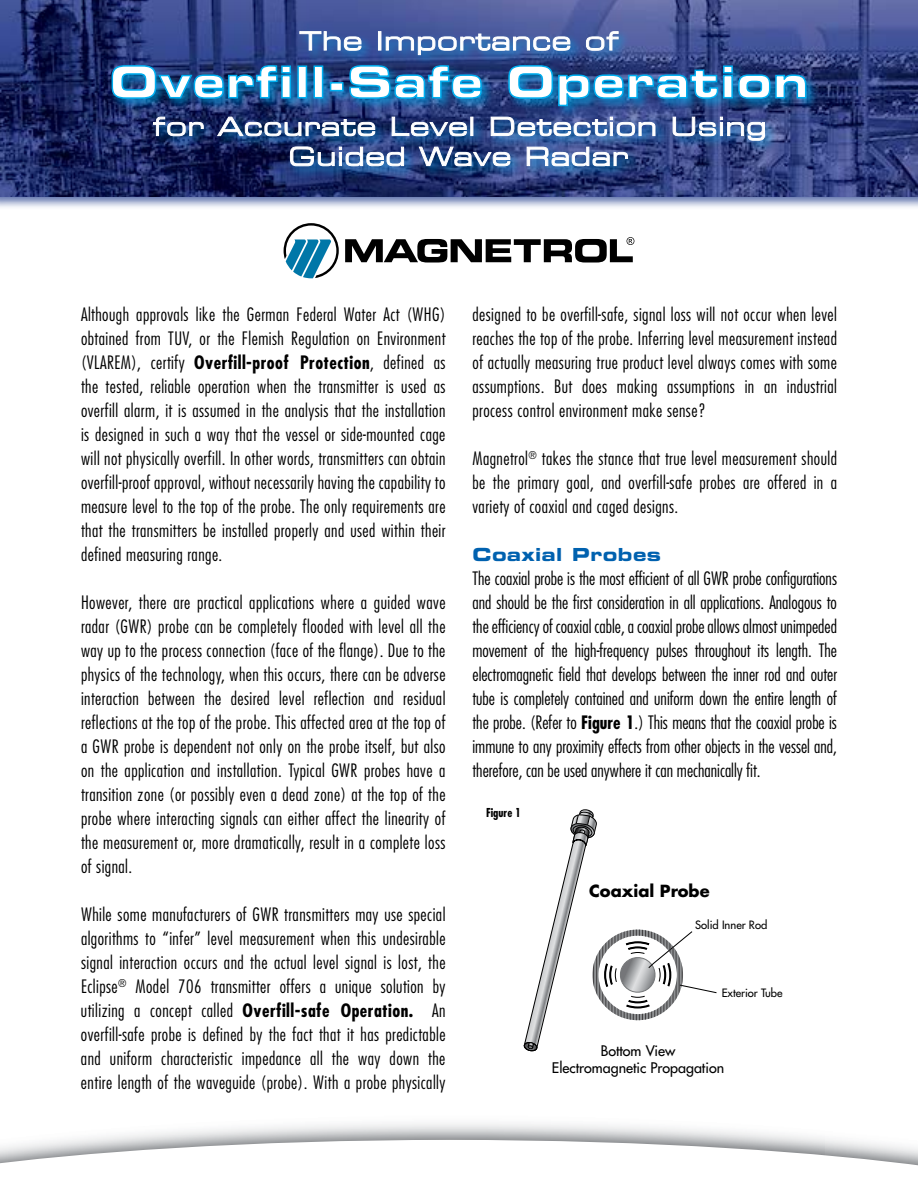
<style>
.page{position:relative;width:918px;height:1188px;background:#fff}
.page>*{position:absolute;margin:0;border:0;box-sizing:border-box;transform-origin:0 0}
.t1{font:300 condensed 18px/24px "Futura";letter-spacing:.025em;color:#000;text-align:justify}
.t2{font:18px "Eurostile Bold Extended Two";letter-spacing:.025em;color:#0061af}
.t3{font:700 16.35px "Futura";color:#000}
.t4{font:14.25px/17.1px "Futura";color:#000;text-align:center}
.t5{font:700 condensed 12px "Futura";color:#000}
.t6{font:11.25px "Futura";color:#000}
.s1{font-weight:700}
</style>
<div class="page">
<svg style="left:0;top:1140px;width:918px;height:26px"></svg>
<div style="left:0;top:0;width:918px;height:209px;background:#25408f;opacity:.72"></div>
<img style="left:0;top:0;width:918px;height:196px">
<svg style="left:524px;top:809px;width:193px;height:243px"></svg>
<svg style="left:345px;top:237px;width:289px;height:26px"></svg>
<svg style="left:284px;top:223px;width:55px;height:55px"></svg>
<div style="left:108px;top:28px;width:711px;height:151px;background:#00aeef;opacity:.62"></div>
<svg style="left:299px;top:31px;width:320px;height:24px"></svg>
<svg style="left:111px;top:64px;width:696px;height:43px"></svg>
<svg style="left:153px;top:116px;width:612px;height:51px"></svg>
<p class="t1" style="left:81px;top:302px;width:366px">Although approvals like the German Federal Water Act (WHG) obtained from TUV, or the Flemish Regulation on Environment (VLAREM), certify <span class="s1">Overfill-proof Protection</span>, defined as the tested, reliable operation when the transmitter is used as overfill alarm, it is assumed in the analysis that the installation is designed in such a way that the vessel or side-mounted cage will not physically overfill. In other words, transmitters can obtain overfill-proof approval, without necessarily having the capability to measure level to the top of the probe. The only requirements are that the transmitters be installed properly and used within their defined measuring range.</p>
<p class="t1" style="left:81px;top:590px;width:366px">However, there are practical applications where a guided wave radar (GWR) probe can be completely flooded with level all the way up to the process connection (face of the flange). Due to the physics of the technology, when this occurs, there can be adverse interaction between the desired level reflection and residual reflections at the top of the probe. This affected area at the top of a GWR probe is dependent not only on the probe itself, but also on the application and installation. Typical GWR probes have a transition zone (or possibly even a dead zone) at the top of the probe where interacting signals can either affect the linearity of the measurement or, more dramatically, result in a complete loss of signal.</p>
<p class="t1" style="left:81px;top:902px;width:366px">While some manufacturers of GWR transmitters may use special algorithms to “infer” level measurement when this undesirable signal interaction occurs and the actual level signal is lost, the Eclipse<sup>®</sup> Model 706 transmitter offers a unique solution by utilizing a concept called <span class="s1">Overfill-safe Operation.</span> An overfill-safe probe is defined by the fact that it has predictable and uniform characteristic impedance all the way down the entire length of the waveguide (probe). With a probe physically</p>
<p class="t1" style="left:472px;top:302px;width:366px">designed to be overfill-safe, signal loss will not occur when level reaches the top of the probe. Inferring level measurement instead of actually measuring true product level always comes with some assumptions. But does making assumptions in an industrial process control environment make sense?</p>
<p class="t1" style="left:472px;top:446px;width:366px">Magnetrol<sup>®</sup> takes the stance that true level measurement should be the primary goal, and overfill-safe probes are offered in a variety of coaxial and caged designs.</p>
<p class="t2" style="left:472px;top:542px;width:190px">Coaxial Probes</p>
<p class="t1" style="left:472px;top:566px;width:366px">The coaxial probe is the most efficient of all GWR probe configurations and should be the first consideration in all applications. Analogous to the efficiency of coaxial cable, a coaxial probe allows almost unimpeded movement of the high-frequency pulses throughout its length. The electromagnetic field that develops between the inner rod and outer tube is completely contained and uniform down the entire length of the probe. (Refer to <span class="s1">Figure 1</span>.) This means that the coaxial probe is immune to any proximity effects from other objects in the vessel and, therefore, can be used anywhere it can mechanically fit.</p>
<p class="t5" style="left:486px;top:805px;width:37px">Figure 1</p>
<p class="t3" style="left:589px;top:880px;width:122px">Coaxial Probe</p>
<p class="t6" style="left:695px;top:918px;width:74px">Solid Inner Rod</p>
<p class="t6" style="left:722px;top:985px;width:62px">Exterior Tube</p>
<p class="t4" style="left:552px;top:1042px;width:174px">Bottom View<br>Electromagnetic Propagation</p>
</div>
